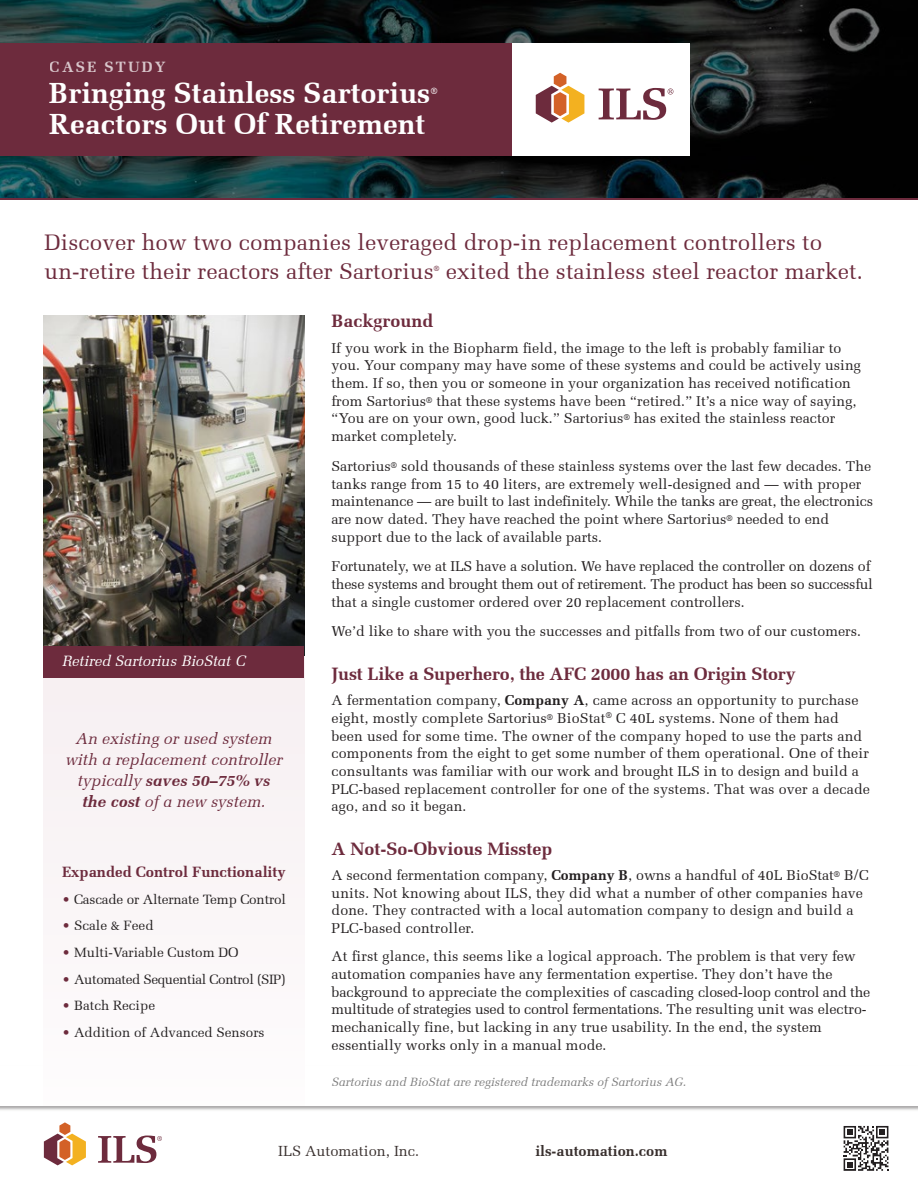
<style>
.page{position:relative;width:918px;height:1188px;background:#fff}
.page>*{position:absolute;margin:0;border:0;box-sizing:border-box;transform-origin:0 0}
.t1{font:700 29.25px "Melior";color:#fff}
.t2{font:22.5px/28.5px "Melior";letter-spacing:.005em;color:#6d2b3d}
.t3{font:700 18px "Melior";letter-spacing:-.01em;color:#6d2b3d}
.t4{font:italic 16.05px/21px "Melior";color:#6d2b3d;text-align:center}
.t5{font:700 15px "Melior";letter-spacing:-.005em;color:#6d2b3d}
.t6{font:italic 15px "Melior";letter-spacing:-.01em;color:#fff}
.t7{font:700 15px "Melior";letter-spacing:.14em;color:#fff}
.t8{font:14.7px "Melior";color:#382f2d}
.t9{font:700 14.7px "Melior";color:#382f2d}
.t10{font:14.25px/17.7px "Melior";letter-spacing:.005em;color:#231f20}
.t11{font:13.5px "Melior";color:#231f20}
.t12{font:13.5px "Melior";letter-spacing:-.025em;color:#231f20}
.t13{font:italic 12px "Melior";color:#7d7d7d}
.t14{font:700 9px "Melior";color:#fff}
.t15{font:7.5px "Melior";color:#6d2b3d}
.s1{font-weight:700}
.s2{color:#6d2b3d}
</style>
<div class="page">
<svg style="left:0;top:0;width:918px;height:199px;background:#112022"></svg>
<div style="left:0;top:43px;width:524px;height:113px;background:#6d2b3d"></div>
<div style="left:512px;top:43px;width:178px;height:113px;background:#fff"></div>
<svg style="left:536px;top:73px;width:48px;height:50px"></svg>
<svg style="left:599px;top:88px;width:74px;height:32px"></svg>
<hr style="left:0;top:199px;width:918px;height:1px;background:#6d2b3d">
<svg style="left:44px;top:1122px;width:42px;height:43px"></svg>
<svg style="left:98px;top:1136px;width:64px;height:27px"></svg>
<svg style="left:843px;top:1125px;width:46px;height:46px"></svg>
<div style="left:44px;top:647px;width:260px;height:459px;background:#faf5f7"></div>
<img style="left:44px;top:315px;width:260px;height:331px">
<div style="left:44px;top:646px;width:260px;height:31px;background:#6d2b3d"></div>
<p class="t7" style="left:50px;top:57px;width:117px">CASE STUDY</p>
<h1 class="t1" style="left:49px;top:76px;width:383px">Bringing Stainless Sartorius</h1>
<p class="t14" style="left:431px;top:86px;width:8px">®</p>
<h1 class="t1" style="left:49px;top:107px;width:378px">Reactors Out Of Retirement</h1>
<h2 class="t2" style="left:45px;top:228px;width:779px">Discover how two companies leveraged drop-in replacement controllers to un-retire their reactors after Sartorius</h2>
<p class="t15" style="left:434px;top:264px;width:7px">®</p>
<h2 class="t2" style="left:446px;top:257px;width:419px">exited the stainless steel reactor market.</h2>
<p class="t6" style="left:62px;top:652px;width:185px">Retired Sartorius BioStat C</p>
<p class="t4" style="left:65px;top:728px;width:219px">An existing or used system with a replacement controller typically <span class="s1">saves 50–75% vs the cost</span> of a new system.</p>
<p class="t5" style="left:62px;top:863px;width:225px">Expanded Control Functionality</p>
<p class="t11" style="left:62px;top:891px;width:225px"><span class="s2">•</span> Cascade or Alternate Temp Control</p>
<p class="t11" style="left:62px;top:918px;width:93px"><span class="s2">•</span> Scale &amp; Feed</p>
<p class="t11" style="left:62px;top:944px;width:178px"><span class="s2">•</span> Multi-Variable Custom DO</p>
<p class="t12" style="left:62px;top:971px;width:225px"><span class="s2">•</span> Automated Sequential Control (SIP)</p>
<p class="t11" style="left:62px;top:998px;width:94px"><span class="s2">•</span> Batch Recipe</p>
<p class="t11" style="left:62px;top:1025px;width:204px"><span class="s2">•</span> Addition of Advanced Sensors</p>
<p class="t3" style="left:332px;top:310px;width:104px">Background</p>
<p class="t10" style="left:332px;top:339px;width:531px">If you work in the Biopharm field, the image to the left is probably familiar to you. Your company may have some of these systems and could be actively using them. If so, then you or someone in your organization has received notification from Sartorius<sup>®</sup> that these systems have been “retired.” It’s a nice way of saying, “You are on your own, good luck.” Sartorius<sup>®</sup> has exited the stainless reactor market completely.</p>
<p class="t10" style="left:331px;top:457px;width:543px">Sartorius<sup>®</sup> sold thousands of these stainless systems over the last few decades. The tanks range from 15 to 40 liters, are extremely well-designed and — with proper maintenance — are built to last indefinitely. While the tanks are great, the electronics are now dated. They have reached the point where Sartorius<sup>®</sup> needed to end support due to the lack of available parts.</p>
<p class="t10" style="left:331px;top:558px;width:543px">Fortunately, we at ILS have a solution. We have replaced the controller on dozens of these systems and brought them out of retirement. The product has been so successful that a single customer ordered over 20 replacement controllers.</p>
<p class="t10" style="left:331px;top:623px;width:531px">We’d like to share with you the successes and pitfalls from two of our customers.</p>
<p class="t3" style="left:332px;top:663px;width:466px">Just Like a Superhero, the AFC 2000 has an Origin Story</p>
<p class="t10" style="left:332px;top:691px;width:540px">A fermentation company, <span class="s1">Company A</span>, came across an opportunity to purchase eight, mostly complete Sartorius<sup>®</sup> BioStat<sup>®</sup> C 40L systems. None of them had been used for some time. The owner of the company hoped to use the parts and components from the eight to get some number of them operational. One of their consultants was familiar with our work and brought ILS in to design and build a PLC-based replacement controller for one of the systems. That was over a decade ago, and so it began.</p>
<p class="t3" style="left:332px;top:838px;width:222px">A Not-So-Obvious Misstep</p>
<p class="t10" style="left:332px;top:866px;width:539px">A second fermentation company, <span class="s1">Company B</span>, owns a handful of 40L BioStat<sup>®</sup> B/C units. Not knowing about ILS, they did what a number of other companies have done. They contracted with a local automation company to design and build a PLC-based controller.</p>
<p class="t10" style="left:332px;top:948px;width:540px">At first glance, this seems like a logical approach. The problem is that very few automation companies have any fermentation expertise. They don’t have the background to appreciate the complexities of cascading closed-loop control and the multitude of strategies used to control fermentations. The resulting unit was electro&shy;mechanically fine, but lacking in any true usability. In the end, the system essentially works only in a manual mode.</p>
<p class="t13" style="left:332px;top:1075px;width:356px">Sartorius and BioStat are registered trademarks of Sartorius AG.</p>
<p class="t8" style="left:278px;top:1143px;width:143px">ILS Automation, Inc.</p>
<p class="t9" style="left:535px;top:1142px;width:134px">ils-automation.com</p>
</div>
